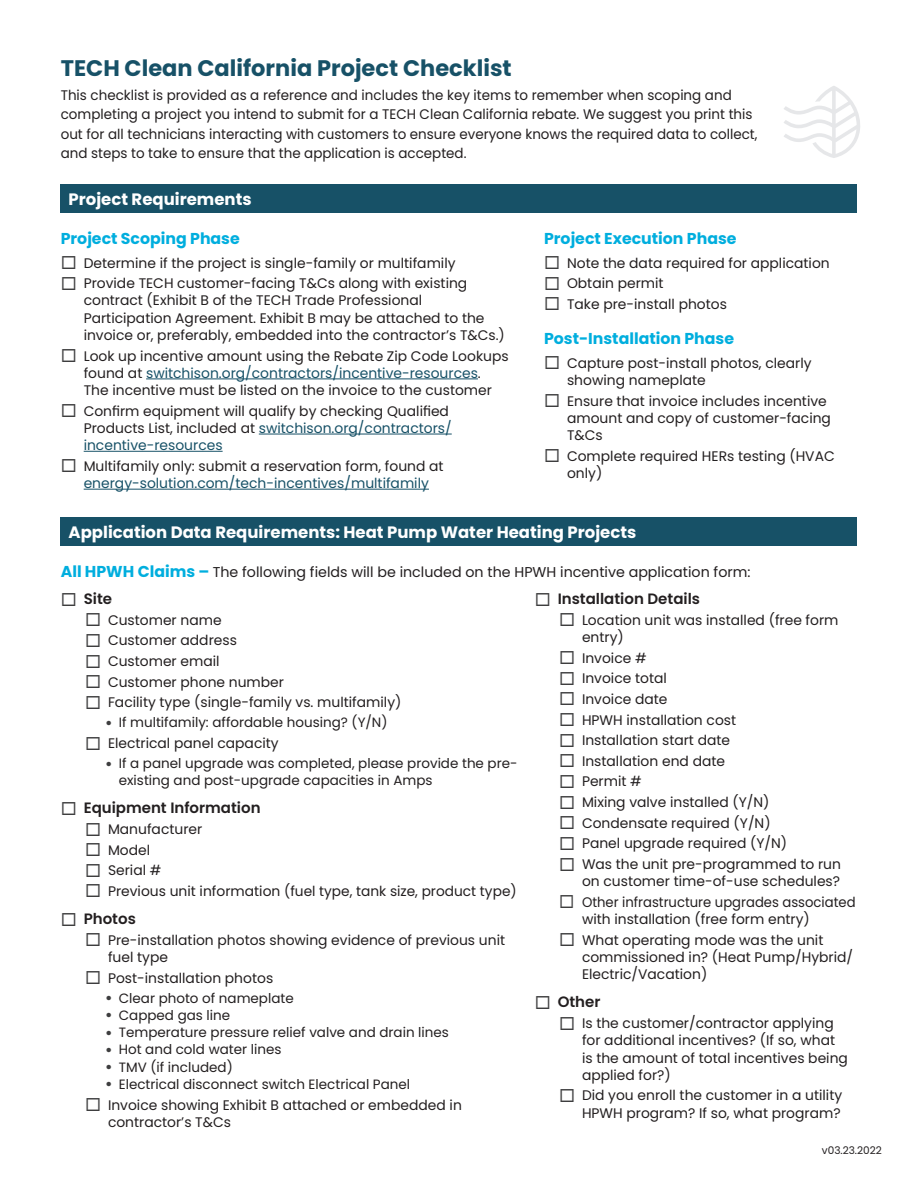
<style>
.page{position:relative;width:918px;height:1188px;background:#fff}
.page>*{position:absolute;margin:0;border:0;box-sizing:border-box;transform-origin:0 0}
.t1{font:700 22.5px "Poppins";color:#175167}
.Section{font:700 16.5px "Poppins";color:#fff}
.Project_Phase{font:700 15.75px "Poppins";color:#00aede}
.t2{font:600 15px "Poppins";color:#231f20}
.Project_Phase-2{font:14.25px "Poppins";color:#231f20}
.t3{font:13.8px/17.2px "Poppins";color:#231f20}
.t4{font:13.8px/17.2px "Poppins";color:#175167}
.t5{font:13.8px/17.2px "Poppins";color:#231f20;scale:.95 1}
.t6{font:13.5px/17.2px "Poppins";color:#231f20}
.t7{font:10.5px "Poppins";color:#231f20}
.s1{color:#175167}
.s2{color:#231f20}
.s3{font-weight:700;font-size:15.75px;color:#00aede}
.s4{font-size:18px;color:#3e3e3f}
</style>
<div class="page">
<div style="left:61px;top:185px;width:796px;height:28px;background:#175167"></div>
<div style="left:61px;top:518px;width:796px;height:28px;background:#175167"></div>
<hr style="left:146px;top:379px;width:332px;height:1px;background:#175167">
<hr style="left:259px;top:434px;width:193px;height:1px;background:#175167">
<hr style="left:84px;top:451px;width:139px;height:1px;background:#175167">
<hr style="left:84px;top:489px;width:345px;height:1px;background:#175167">
<svg style="left:784px;top:86px;width:76px;height:72px"></svg>
<p class="t1" style="left:61px;top:55px;width:452px">TECH Clean California Project Checklist</p>
<p class="t3" style="left:61px;top:85px;width:698px;line-height:19.5px">This checklist is provided as a reference and includes the key items to remember when scoping and completing a project you intend to submit for a TECH Clean California rebate. We suggest you print this out for all technicians interacting with customers to ensure everyone knows the required data to collect, and steps to take to ensure that the application is accepted.</p>
<p class="Section" style="left:69px;top:189px;width:185px">Project Requirements</p>
<p class="Project_Phase" style="left:61px;top:229px;width:181px">Project Scoping Phase</p>
<p class="t3" style="left:84px;top:254px;width:373px">Determine if the project is single-family or multifamily</p>
<p class="t3" style="left:84px;top:275px;width:423px">Provide TECH customer-facing T&amp;Cs along with existing contract (Exhibit B of the TECH Trade Professional Participation Agreement. Exhibit B may be attached to the invoice or, preferably, embedded into the contractor’s T&amp;Cs.)</p>
<p class="t3" style="left:84px;top:347px;width:426px">Look up incentive amount using the Rebate Zip Code Lookups found at <span class="s1">switchison.org/contractors/incentive-resources</span>.<br>The incentive must be listed on the invoice to the customer</p>
<p class="t3" style="left:84px;top:402px;width:370px">Confirm equipment will qualify by checking Qualified<br>Products List, included at <span class="s1">switchison.org/contractors/ incentive-resources</span></p>
<p class="t4" style="left:84px;top:457px;width:361px"><span class="s2">Multifamily only: submit a reservation form, found at </span>energy-solution.com/tech-incentives/multifamily</p>
<p class="Project_Phase" style="left:544px;top:229px;width:194px">Project Execution Phase</p>
<p class="t3" style="left:567px;top:254px;width:264px">Note the data required for application</p>
<p class="t3" style="left:567px;top:275px;width:98px">Obtain permit</p>
<p class="t3" style="left:567px;top:295px;width:161px">Take pre-install photos</p>
<p class="Project_Phase" style="left:544px;top:329px;width:191px">Post-Installation Phase</p>
<p class="t3" style="left:567px;top:355px;width:246px">Capture post-install photos, clearly showing nameplate</p>
<p class="t3" style="left:567px;top:392px;width:265px">Ensure that invoice includes incentive amount and copy of customer-facing<br>T&amp;Cs</p>
<p class="t3" style="left:567px;top:448px;width:269px">Complete required HERs testing (HVAC only)</p>
<p class="Section" style="left:69px;top:522px;width:569px">Application Data Requirements: Heat Pump Water Heating Projects</p>
<p class="Project_Phase-2" style="left:61px;top:564px;width:691px"><span class="s3">All HPWH Claims –</span> The following fields will be included on the HPWH incentive application form:</p>
<p class="t2" style="left:84px;top:590px;width:30px">Site</p>
<p class="t3" style="left:108px;top:611px;width:115px">Customer name</p>
<p class="t3" style="left:108px;top:632px;width:130px">Customer address</p>
<p class="t3" style="left:108px;top:653px;width:113px">Customer email</p>
<p class="t3" style="left:108px;top:673px;width:178px">Customer phone number</p>
<p class="t3" style="left:108px;top:694px;width:295px">Facility type (single-family vs. multifamily)</p>
<p class="t6" style="left:105px;top:714px;width:284px"><span class="s4">•</span> If multifamily: affordable housing? (Y/N)</p>
<p class="t3" style="left:108px;top:735px;width:172px">Electrical panel capacity</p>
<p class="t6" style="left:119px;top:755px;width:400px;text-indent:-14px"><span class="s4">•</span> If a panel upgrade was completed, please provide the pre&shy;existing and post-upgrade capacities in Amps</p>
<p class="t2" style="left:84px;top:799px;width:178px">Equipment Information</p>
<p class="t3" style="left:108px;top:821px;width:96px">Manufacturer</p>
<p class="t3" style="left:108px;top:841px;width:44px">Model</p>
<p class="t3" style="left:108px;top:862px;width:55px">Serial #</p>
<p class="t3" style="left:108px;top:883px;width:410px">Previous unit information (fuel type, tank size, product type)</p>
<p class="t2" style="left:84px;top:910px;width:54px">Photos</p>
<p class="t3" style="left:108px;top:931px;width:399px">Pre-installation photos showing evidence of previous unit fuel type</p>
<p class="t3" style="left:108px;top:969px;width:167px">Post-installation photos</p>
<p class="t6" style="left:105px;top:989px;width:190px"><span class="s4">•</span> Clear photo of nameplate</p>
<p class="t6" style="left:105px;top:1007px;width:126px"><span class="s4">•</span> Capped gas line</p>
<p class="t6" style="left:105px;top:1024px;width:345px"><span class="s4">•</span> Temperature pressure relief valve and drain lines</p>
<p class="t6" style="left:105px;top:1041px;width:178px"><span class="s4">•</span> Hot and cold water lines</p>
<p class="t6" style="left:105px;top:1058px;width:129px"><span class="s4">•</span> TMV (if included)</p>
<p class="t6" style="left:105px;top:1076px;width:306px"><span class="s4">•</span> Electrical disconnect switch Electrical Panel</p>
<p class="t3" style="left:108px;top:1096px;width:355px">Invoice showing Exhibit B attached or embedded in contractor’s T&amp;Cs</p>
<p class="t2" style="left:558px;top:590px;width:144px">Installation Details</p>
<p class="t3" style="left:582px;top:611px;width:258px">Location unit was installed (free form entry)</p>
<p class="t3" style="left:582px;top:649px;width:66px">Invoice #</p>
<p class="t3" style="left:582px;top:670px;width:86px">Invoice total</p>
<p class="t3" style="left:582px;top:691px;width:87px">Invoice date</p>
<p class="t3" style="left:582px;top:711px;width:156px">HPWH installation cost</p>
<p class="t3" style="left:582px;top:732px;width:150px">Installation start date</p>
<p class="t3" style="left:582px;top:752px;width:145px">Installation end date</p>
<p class="t3" style="left:582px;top:773px;width:61px">Permit #</p>
<p class="t3" style="left:582px;top:794px;width:189px">Mixing valve installed (Y/N)</p>
<p class="t3" style="left:582px;top:814px;width:190px">Condensate required (Y/N)</p>
<p class="t3" style="left:582px;top:835px;width:207px">Panel upgrade required (Y/N)</p>
<p class="t3" style="left:582px;top:856px;width:261px">Was the unit pre-programmed to run on customer time-of-use schedules?</p>
<p class="t5" style="left:582px;top:894px;width:290px">Other infrastructure upgrades associated with installation (free form entry)</p>
<p class="t3" style="left:582px;top:931px;width:273px">What operating mode was the unit commissioned in? (Heat Pump/Hybrid/<br>Electric/Vacation)</p>
<p class="t2" style="left:558px;top:993px;width:44px">Other</p>
<p class="t3" style="left:582px;top:1015px;width:267px">Is the customer/contractor applying for additional incentives? (If so, what is the amount of total incentives being applied for?)</p>
<p class="t3" style="left:582px;top:1087px;width:262px">Did you enroll the customer in a utility<br>HPWH program? If so, what program?</p>
<p class="t7" style="left:822px;top:1144px;width:62px">v03.23.2022</p>
</div>
